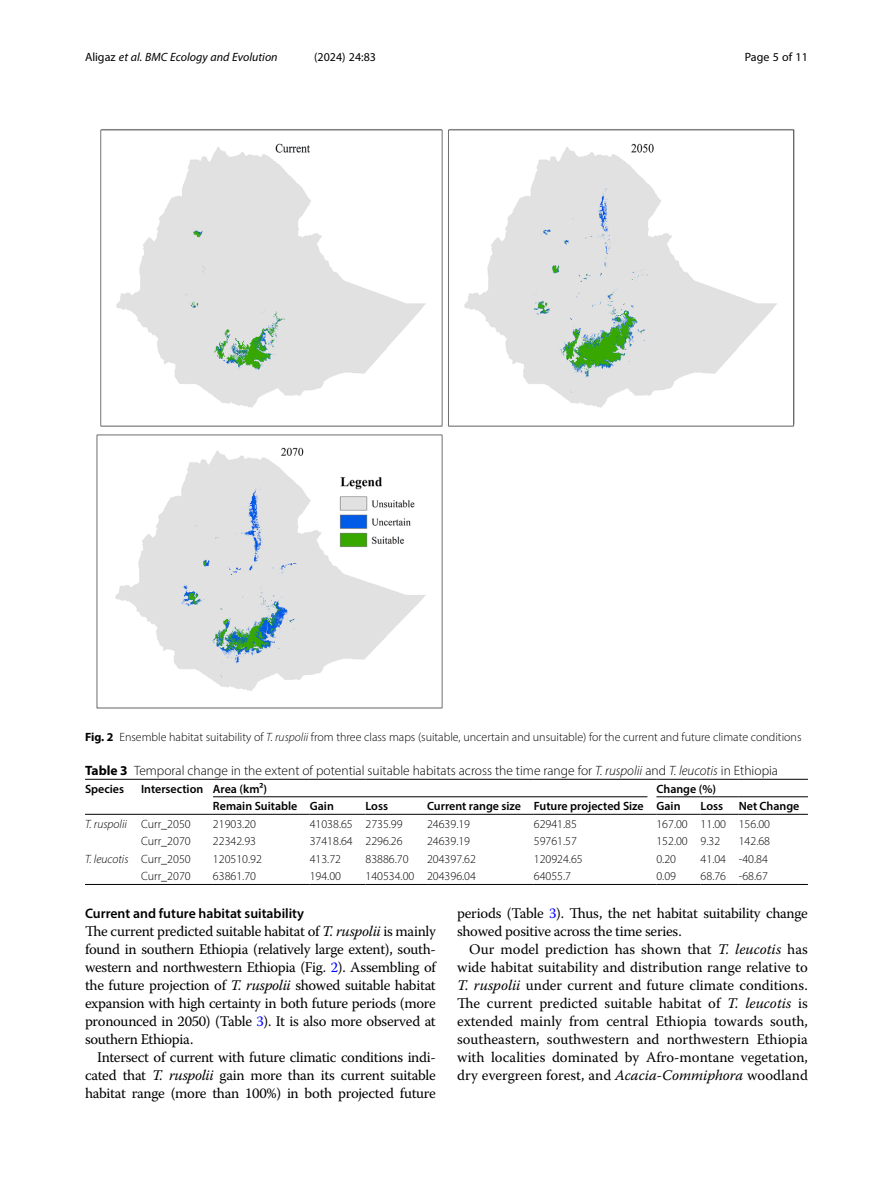
<style>
.page{position:relative;width:893px;height:1191px;background:#fff}
.page>*{position:absolute;margin:0;border:0;box-sizing:border-box;transform-origin:0 0}
.Body_Text_Indent{font:14.7px/18px "Warnock Pro";letter-spacing:-.02em;color:#000;text-align:justify}
.Body_Text{font:14.7px/18px "Warnock Pro";letter-spacing:-.02em;color:#000;text-align:justify}
.Head_2{font:600 13.8px "Myriad Pro";color:#000}
.Table_Caption{font:300 13.5px "Myriad Pro";color:#000}
.Table_Body{font:300 12px "Myriad Pro";color:#000}
.Figure_Caption{font:300 12px "Myriad Pro";color:#000}
.Table_Head{font:600 12px "Myriad Pro";color:#000}
.t1{font:italic 12px "Myriad Pro";color:#000}
.t2{font:12px "Myriad Pro";color:#000}
.Table_Body-2{font:italic 300 12px "Myriad Pro";color:#000}
.Table_Head_Bridge_Ru{font:600 12px "Myriad Pro";color:#000}
.s1{font-style:normal}
.s2{font-weight:700}
.s3{font-style:italic}
.s4{color:#00f}
</style>
<div class="page">
<hr style="left:85px;top:814px;width:56px;height:1px;background:#000">
<hr style="left:141px;top:814px;width:72px;height:1px;background:#000">
<hr style="left:85px;top:884px;width:56px;height:1px;background:#000">
<hr style="left:141px;top:779px;width:72px;height:1px;background:#000">
<hr style="left:213px;top:814px;width:97px;height:1px;background:#000">
<hr style="left:310px;top:814px;width:55px;height:1px;background:#000">
<hr style="left:365px;top:814px;width:62px;height:1px;background:#000">
<hr style="left:427px;top:814px;width:107px;height:1px;background:#000">
<hr style="left:534px;top:814px;width:122px;height:1px;background:#000">
<hr style="left:656px;top:814px;width:45px;height:1px;background:#000">
<hr style="left:701px;top:814px;width:38px;height:1px;background:#000">
<hr style="left:739px;top:814px;width:69px;height:1px;background:#000">
<hr style="left:141px;top:884px;width:72px;height:1px;background:#000">
<hr style="left:213px;top:884px;width:97px;height:1px;background:#000">
<hr style="left:310px;top:884px;width:55px;height:1px;background:#000">
<hr style="left:365px;top:884px;width:62px;height:1px;background:#000">
<hr style="left:427px;top:884px;width:107px;height:1px;background:#000">
<hr style="left:534px;top:884px;width:122px;height:1px;background:#000">
<hr style="left:656px;top:884px;width:45px;height:1px;background:#000">
<hr style="left:701px;top:884px;width:38px;height:1px;background:#000">
<hr style="left:739px;top:884px;width:69px;height:1px;background:#000">
<hr style="left:85px;top:779px;width:56px;height:1px;background:#000">
<hr style="left:656px;top:779px;width:45px;height:1px;background:#000">
<hr style="left:701px;top:779px;width:38px;height:1px;background:#000">
<hr style="left:739px;top:779px;width:69px;height:1px;background:#000">
<hr style="left:656px;top:796px;width:45px;height:1px;background:#000">
<hr style="left:701px;top:796px;width:38px;height:1px;background:#000">
<hr style="left:739px;top:796px;width:69px;height:1px;background:#000">
<hr style="left:213px;top:779px;width:97px;height:1px;background:#000">
<hr style="left:310px;top:779px;width:55px;height:1px;background:#000">
<hr style="left:365px;top:779px;width:62px;height:1px;background:#000">
<hr style="left:427px;top:779px;width:107px;height:1px;background:#000">
<hr style="left:534px;top:779px;width:122px;height:1px;background:#000">
<hr style="left:213px;top:796px;width:434px;height:1px;background:#000">
<img style="left:96px;top:129px;width:699px;height:580px">
<p class="t1" style="left:85px;top:50px;width:194px"><span class="s1">Aligaz</span> et al. BMC Ecology and Evolution</p>
<p class="t2" style="left:314px;top:50px;width:63px">(2024) 24:83</p>
<p class="t2" style="left:745px;top:50px;width:65px">Page 5 of 11</p>
<p class="Figure_Caption" style="left:85px;top:730px;width:718px"><span class="s2">Fig. 2</span> Ensemble habitat suitability of <span class="s3">T. ruspolii</span> from three class maps (suitable, uncertain and unsuitable) for the current and future climate conditions</p>
<p class="Table_Caption" style="left:85px;top:762px;width:694px"><span class="s2">Table 3</span> Temporal change in the extent of potential suitable habitats across the time range for <span class="s3">T. ruspolii</span> and <span class="s3">T. leucotis</span> in Ethiopia</p>
<p class="Table_Head" style="left:85px;top:781px;width:41px">Species</p>
<p class="Table_Head" style="left:141px;top:781px;width:64px">Intersection</p>
<p class="Table_Head_Bridge_Ru" style="left:213px;top:781px;width:56px">Area (km²)</p>
<p class="Table_Head" style="left:656px;top:781px;width:61px">Change (%)</p>
<p class="Table_Head" style="left:213px;top:798px;width:86px">Remain Suitable</p>
<p class="Table_Head" style="left:310px;top:798px;width:26px">Gain</p>
<p class="Table_Head" style="left:365px;top:798px;width:24px">Loss</p>
<p class="Table_Head" style="left:427px;top:798px;width:96px">Current range size</p>
<p class="Table_Head" style="left:534px;top:798px;width:111px">Future projected Size</p>
<p class="Table_Head" style="left:656px;top:798px;width:26px">Gain</p>
<p class="Table_Head" style="left:701px;top:798px;width:24px">Loss</p>
<p class="Table_Head" style="left:739px;top:798px;width:62px">Net Change</p>
<p class="Table_Body-2" style="left:85px;top:816px;width:43px">T. ruspolii</p>
<p class="Table_Body" style="left:141px;top:816px;width:51px">Curr_2050</p>
<p class="Table_Body" style="left:213px;top:816px;width:45px">21903.20</p>
<p class="Table_Body" style="left:310px;top:816px;width:45px">41038.65</p>
<p class="Table_Body" style="left:365px;top:816px;width:39px">2735.99</p>
<p class="Table_Body" style="left:427px;top:816px;width:45px">24639.19</p>
<p class="Table_Body" style="left:534px;top:816px;width:45px">62941.85</p>
<p class="Table_Body" style="left:656px;top:816px;width:33px">167.00</p>
<p class="Table_Body" style="left:701px;top:816px;width:27px">11.00</p>
<p class="Table_Body" style="left:739px;top:816px;width:33px">156.00</p>
<p class="Table_Body" style="left:141px;top:834px;width:51px">Curr_2070</p>
<p class="Table_Body" style="left:213px;top:834px;width:45px">22342.93</p>
<p class="Table_Body" style="left:310px;top:834px;width:45px">37418.64</p>
<p class="Table_Body" style="left:365px;top:834px;width:39px">2296.26</p>
<p class="Table_Body" style="left:427px;top:834px;width:45px">24639.19</p>
<p class="Table_Body" style="left:534px;top:834px;width:45px">59761.57</p>
<p class="Table_Body" style="left:656px;top:834px;width:33px">152.00</p>
<p class="Table_Body" style="left:701px;top:834px;width:21px">9.32</p>
<p class="Table_Body" style="left:739px;top:834px;width:33px">142.68</p>
<p class="Table_Body-2" style="left:85px;top:851px;width:45px">T. leucotis</p>
<p class="Table_Body" style="left:141px;top:851px;width:51px">Curr_2050</p>
<p class="Table_Body" style="left:213px;top:851px;width:50px">120510.92</p>
<p class="Table_Body" style="left:310px;top:851px;width:33px">413.72</p>
<p class="Table_Body" style="left:365px;top:851px;width:45px">83886.70</p>
<p class="Table_Body" style="left:427px;top:851px;width:50px">204397.62</p>
<p class="Table_Body" style="left:534px;top:851px;width:50px">120924.65</p>
<p class="Table_Body" style="left:656px;top:851px;width:21px">0.20</p>
<p class="Table_Body" style="left:701px;top:851px;width:27px">41.04</p>
<p class="Table_Body" style="left:739px;top:851px;width:31px">-40.84</p>
<p class="Table_Body" style="left:141px;top:869px;width:51px">Curr_2070</p>
<p class="Table_Body" style="left:213px;top:869px;width:45px">63861.70</p>
<p class="Table_Body" style="left:310px;top:869px;width:33px">194.00</p>
<p class="Table_Body" style="left:365px;top:869px;width:50px">140534.00</p>
<p class="Table_Body" style="left:427px;top:869px;width:50px">204396.04</p>
<p class="Table_Body" style="left:534px;top:869px;width:39px">64055.7</p>
<p class="Table_Body" style="left:656px;top:869px;width:21px">0.09</p>
<p class="Table_Body" style="left:701px;top:869px;width:27px">68.76</p>
<p class="Table_Body" style="left:739px;top:869px;width:31px">-68.67</p>
<p class="Head_2" style="left:85px;top:905px;width:221px">Current and future habitat suitability</p>
<p class="Body_Text" style="left:85px;top:922px;width:352px">The current predicted suitable habitat of <span class="s3">T. ruspolii</span> is mainly found in southern Ethiopia (relatively large extent), south&shy;western and northwestern Ethiopia (Fig. <span class="s4">2</span>). Assembling of the future projection of <span class="s3">T. ruspolii</span> showed suitable habitat expansion with high certainty in both future periods (more pronounced in 2050) (Table <span class="s4">3</span>). It is also more observed at southern Ethiopia.</p>
<p class="Body_Text_Indent" style="left:85px;top:1048px;width:352px;text-indent:12px">Intersect of current with future climatic conditions indi&shy;cated that <span class="s3">T. ruspolii</span> gain more than its current suitable habitat range (more than 100%) in both projected future</p>
<p class="Body_Text_Indent" style="left:457px;top:904px;width:352px">periods (Table <span class="s4">3</span>). Thus, the net habitat suitability change showed positive across the time series.</p>
<p class="Body_Text_Indent" style="left:457px;top:940px;width:352px;text-indent:12px">Our model prediction has shown that <span class="s3">T. leucotis</span> has wide habitat suitability and distribution range relative to <span class="s3">T. ruspolii</span> under current and future climate conditions.<br>The current predicted suitable habitat of <span class="s3">T. leucotis</span> is extended mainly from central Ethiopia towards south, southeastern, southwestern and northwestern Ethiopia with localities dominated by Afro-montane vegetation, dry evergreen forest, and <span class="s3">Acacia-Commiphora</span> woodland</p>
</div>
